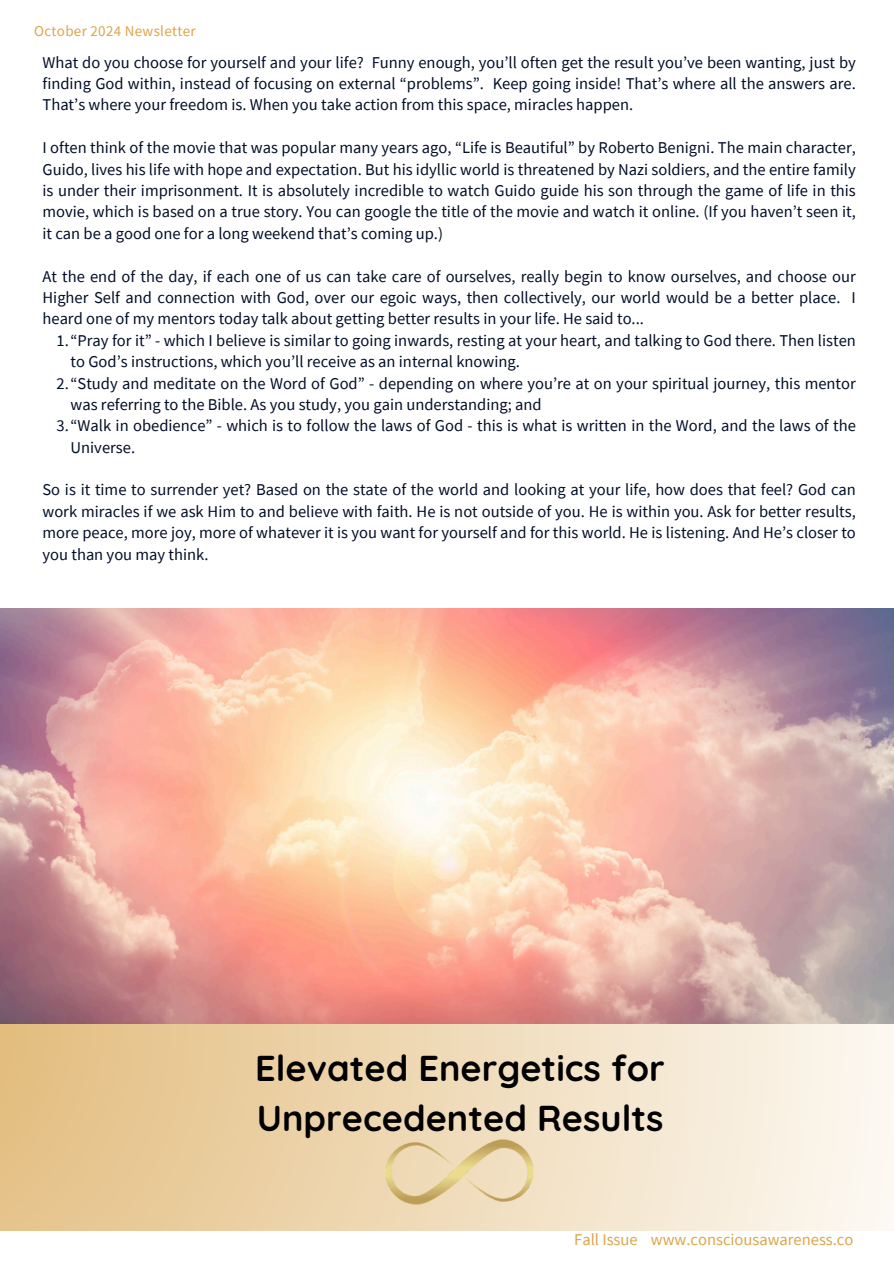
<style>
.page{position:relative;width:894px;height:1264px;background:#fff}
.page>*{position:absolute;margin:0;border:0;box-sizing:border-box;transform-origin:0 0}
.t1{font:700 36px/49.5px "Quicksand";color:#000}
.t2{font:16.5px/21.3px "Source Sans Pro";color:#020e27;text-align:justify}
.t3{font:16.5px "Source Sans Pro";color:#dca54a}
.t4{font:15px "Source Sans Pro";letter-spacing:.02em;color:#dca54a}
</style>
<div class="page">
<div style="left:0;top:1023px;width:893px;height:207px;background:linear-gradient(to right,#e3be82,#fcf8f1)"></div>
<img style="left:0;top:608px;width:893px;height:415px">
<img style="left:382px;top:1138px;width:155px;height:69px">
<p class="t4" style="left:34px;top:21px;width:163px">October 2024 Newsletter</p>
<p class="t2" style="left:42px;top:51px;width:814px">What do you choose for yourself and your life? Funny enough, you’ll often get the result you’ve been wanting, just by finding God within, instead of focusing on external “problems”. Keep going inside! That’s where all the answers are.<br>That’s where your freedom is. When you take action from this space, miracles happen.</p>
<p class="t2" style="left:42px;top:137px;width:814px">I often think of the movie that was popular many years ago, “Life is Beautiful” by Roberto Benigni. The main character, Guido, lives his life with hope and expectation. But his idyllic world is threatened by Nazi soldiers, and the entire family is under their imprisonment. It is absolutely incredible to watch Guido guide his son through the game of life in this movie, which is based on a true story. You can google the title of the movie and watch it online. (If you haven’t seen it, it can be a good one for a long weekend that’s coming up.)</p>
<p class="t2" style="left:42px;top:265px;width:814px">At the end of the day, if each one of us can take care of ourselves, really begin to know ourselves, and choose our Higher Self and connection with God, over our egoic ways, then collectively, our world would be a better place. I heard one of my mentors today talk about getting better results in your life. He said to...</p>
<p class="t2" style="left:71px;top:329px;width:786px;text-indent:-14px">1.“Pray for it” - which I believe is similar to going inwards, resting at your heart, and talking to God there. Then listen to God’s instructions, which you’ll receive as an internal knowing.</p>
<h1 class="t2" style="left:71px;top:372px;width:786px;text-indent:-14px">2.“Study and meditate on the Word of God” - depending on where you’re at on your spiritual journey, this mentor was referring to the Bible. As you study, you gain understanding; and</h1>
<p class="t2" style="left:71px;top:415px;width:786px;text-indent:-14px">3.“Walk in obedience” - which is to follow the laws of God - this is what is written in the Word, and the laws of the<br>Universe.</p>
<p class="t2" style="left:42px;top:479px;width:814px">So is it time to surrender yet? Based on the state of the world and looking at your life, how does that feel? God can work miracles if we ask Him to and believe with faith. He is not outside of you. He is within you. Ask for better results, more peace, more joy, more of whatever it is you want for yourself and for this world. He is listening. And He’s closer to you than you may think.</p>
<p class="t1" style="left:255px;top:1042px;width:411px">Elevated Energetics for<br>Unprecedented Results</p>
<p class="t3" style="left:574px;top:1228px;width:281px">Fall Issue www.consciousawareness.co</p>
</div>
